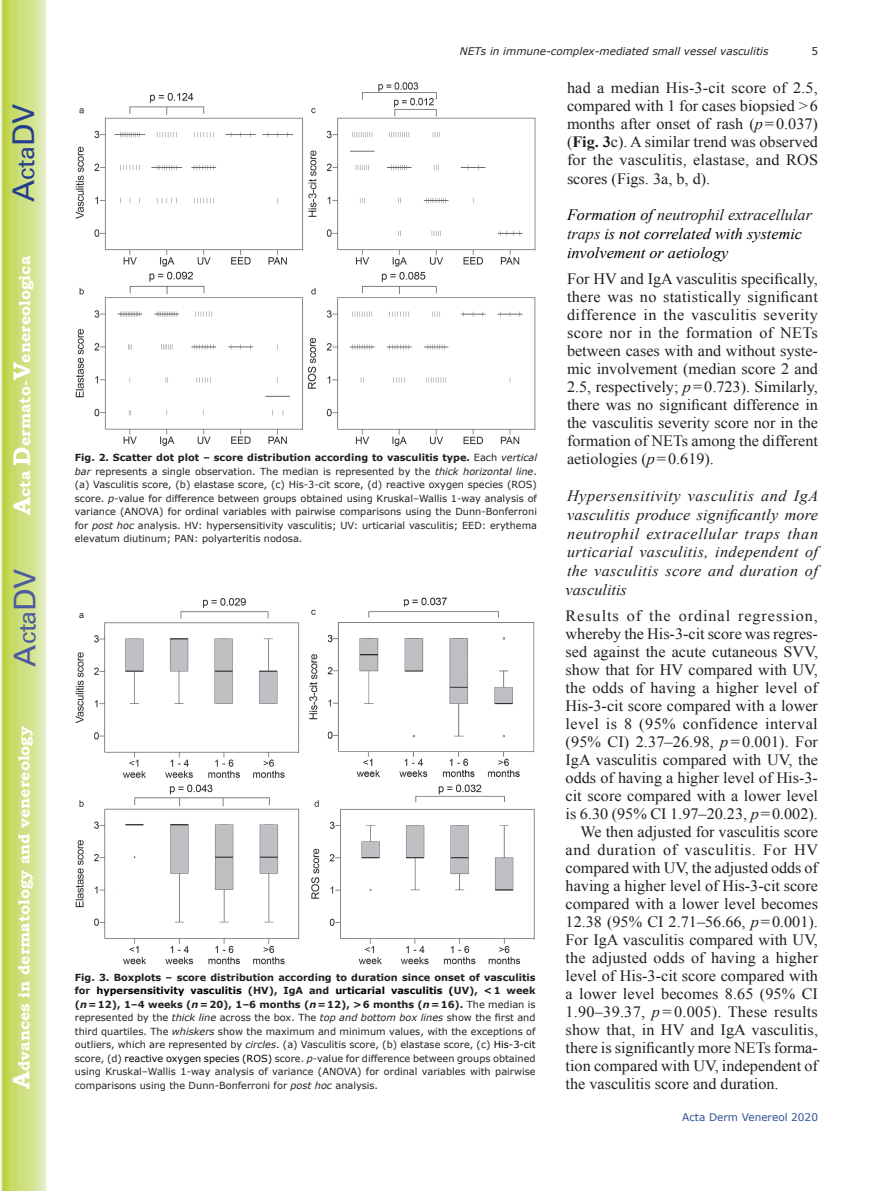
<style>
.page{position:relative;width:893px;height:1191px;background:#fff}
.page>*{position:absolute;margin:0;border:0;box-sizing:border-box;transform-origin:0 0}
.t1{font:30px "Univers";color:#4d5a9e}
.t2{font:30px "Univers";color:#253f8e}
.t3{font:15.75px/18px "Times New Roman";color:#231f20;text-align:justify}
.t4{font:italic 15.75px/18.9px "Times New Roman";letter-spacing:.02em;color:#231f20;text-align:justify}
.t5{font:italic 15.75px/18.9px "Times New Roman";color:#000001}
.t6{font:700 15.75px "Bookman Old Style";color:#fff}
.t7{font:15.75px "Times New Roman";letter-spacing:.055em;color:#231f20}
.t8{font:15.75px "Times New Roman";letter-spacing:.03em;color:#231f20}
.t9{font:15.75px "Times New Roman";letter-spacing:.035em;color:#231f20}
.t10{font:italic 10.5px "Verdana";color:#231f20}
.t11{font:10.5px "Verdana";color:#324f95}
.t12{font:10.5px "Verdana";color:#231f20}
.t13{font:9.75px/13.5px "Verdana";color:#231f20;text-align:justify}
.s1{font-size:24px}
.s2{font-weight:700}
.s3{font-style:italic}
.s4{font-weight:700;color:#000001}
.s5{font-weight:700;font-style:italic}
.s6{color:#000001}
.s7{color:#231f20}
</style>
<div class="page">
<svg style="left:1px;top:0;width:45px;height:1191px;background:#cfe084"></svg>
<img style="left:75px;top:83px;width:461px;height:363px">
<img style="left:75px;top:597px;width:460px;height:368px">
<h1 class="t2" style="left:6px;top:202px;width:100px;rotate:-90deg">A<span class="s1">cta</span>DV</h1>
<p class="t6" style="left:15px;top:515px;width:260px;rotate:-90deg"><span class="s1">A</span>cta <span class="s1">D</span>ermato-<span class="s1">V</span>enereologica</p>
<h1 class="t1" style="left:7px;top:666px;width:100px;rotate:-90deg">A<span class="s1">cta</span>DV</h1>
<p class="t6" style="left:15px;top:1088px;width:364px;rotate:-90deg"><span class="s1">A</span>dvances in dermatology and venereology</p>
<p class="t10" style="left:460px;top:44px;width:310px">NETs in immune-complex-mediated small vessel vasculitis</p>
<p class="t12" style="left:811px;top:44px;width:8px">5</p>
<p class="t13" style="left:75px;top:451px;width:464px"><span class="s2">Fig. 2. Scatter dot plot – score distribution according to vasculitis type.</span> Each <span class="s3">vertical bar</span> represents a single observation. The median is represented by the <span class="s3">thick horizontal line</span>. (a) Vasculitis score, (b) elastase score, (c) His-3-cit score, (d) reactive oxygen species (ROS) score. <span class="s3">p</span>-value for difference between groups obtained using Kruskal–Wallis 1-way analysis of variance (ANOVA) for ordinal variables with pairwise comparisons using the Dunn-Bonferroni for <span class="s3">post hoc</span> analysis. HV: hypersensitivity vasculitis; UV: urticarial vasculitis; EED: erythema elevatum diutinum; PAN: polyarteritis nodosa.</p>
<p class="t13" style="left:75px;top:970px;width:462px"><span class="s2">Fig. 3. Boxplots – score distribution according to duration since onset of vasculitis for</span> <span class="s4">hypersensitivity vasculitis</span> <span class="s2">(HV), IgA and</span> <span class="s4">urticarial vasculitis (</span><span class="s2">UV), &lt;1 week (</span><span class="s5">n</span><span class="s2">=12), 1–4 weeks (</span><span class="s5">n</span><span class="s2">=20), 1–6 months (</span><span class="s5">n</span><span class="s2">=12), &gt;6 months (</span><span class="s5">n</span><span class="s2">=16).</span> The median is represented by the <span class="s3">thick line</span> across the box. The <span class="s3">top and bottom box lines</span> show the first and third quartiles. The <span class="s3">whiskers</span> show the maximum and minimum values, with the exceptions of outliers, which are represented by <span class="s3">circles</span>. (a) Vasculitis score, (b) elastase score, (c) <span class="s6">His-3-cit </span>score, (d) <span class="s6">reactive oxygen species (ROS)</span> score. <span class="s3">p</span>-value for difference between groups obtained using Kruskal–Wallis 1-way analysis of variance (ANOVA) for ordinal variables with pairwise comparisons using the Dunn-Bonferroni for <span class="s3">post hoc</span> analysis.</p>
<p class="t3" style="left:567px;top:79px;width:252px">had a median His-3-cit score of 2.5, compared with 1 for cases biopsied &gt;6 months after onset of rash (<span class="s3">p</span>=0.037) (<span class="s2">Fig. 3</span>c). A similar trend was observed for the vasculitis, elastase, and ROS scores (Figs. 3a, b, d).</p>
<p class="t5" style="left:567px;top:205px;width:246px">Formation of <span class="s7">neutrophil extracellular traps</span> is not correlated with systemic involvement or aetiology</p>
<p class="t3" style="left:567px;top:269px;width:253px">For HV and IgA vasculitis specifically, there was no statistically significant difference in the vasculitis severity score nor in the formation of NETs between cases with and without syste&shy;mic involvement (median score 2 and 2.5, respectively; <span class="s3">p</span>=0.723). Similarly, there was no significant difference in the vasculitis severity score nor in the formation of NETs among the different aetiologies (<span class="s3">p</span>=0.619).</p>
<p class="t4" style="left:566px;top:485px;width:254px">Hypersensitivity vasculitis and IgA vasculitis produce significantly more neutrophil extracellular traps than urticarial vasculitis, independent of the vasculitis score and duration of vasculitis</p>
<p class="t7" style="left:566px;top:605px;width:254px">Results of the ordinal regression,</p>
<p class="t3" style="left:566px;top:624px;width:254px">whereby the His-3-cit score was regres-</p>
<p class="t3" style="left:566px;top:642px;width:254px">sed against the acute cutaneous SVV,</p>
<p class="t3" style="left:566px;top:660px;width:254px">show that for HV compared with UV,</p>
<p class="t3" style="left:566px;top:678px;width:254px">the odds of having a higher level of</p>
<p class="t3" style="left:566px;top:696px;width:254px">His-3-cit score compared with a lower</p>
<p class="t8" style="left:566px;top:713px;width:254px">level is 8 (95% confidence interval</p>
<p class="t3" style="left:566px;top:732px;width:254px">(95% CI) 2.37–26.98, <span class="s3">p</span>=0.001). For</p>
<p class="t3" style="left:566px;top:750px;width:254px">IgA vasculitis compared with UV, the</p>
<p class="t3" style="left:566px;top:768px;width:254px">odds of having a higher level of His-3-</p>
<p class="t3" style="left:566px;top:786px;width:254px">cit score compared with a lower level</p>
<p class="t3" style="left:566px;top:804px;width:254px">is 6.30 (95% CI 1.97–20.23, <span class="s3">p</span>=0.002).</p>
<p class="t3" style="left:581px;top:822px;width:239px">We then adjusted for vasculitis score</p>
<p class="t9" style="left:566px;top:839px;width:254px">and duration of vasculitis. For HV</p>
<p class="t3" style="left:566px;top:858px;width:254px">compared with UV, the adjusted odds of</p>
<p class="t3" style="left:566px;top:876px;width:254px">having a higher level of His-3-cit score</p>
<p class="t3" style="left:566px;top:894px;width:254px">compared with a lower level becomes</p>
<p class="t3" style="left:566px;top:912px;width:254px">12.38 (95% CI 2.71–56.66, <span class="s3">p</span>=0.001).</p>
<p class="t3" style="left:566px;top:930px;width:254px">For IgA vasculitis compared with UV,</p>
<p class="t3" style="left:566px;top:948px;width:254px">the adjusted odds of having a higher</p>
<p class="t3" style="left:566px;top:966px;width:254px">level of His-3-cit score compared with</p>
<p class="t3" style="left:566px;top:984px;width:254px">a lower level becomes 8.65 (95% CI</p>
<p class="t3" style="left:566px;top:1002px;width:254px">1.90–39.37, <span class="s3">p</span> = 0.005). These results</p>
<p class="t3" style="left:566px;top:1020px;width:254px">show that, in HV and IgA vasculitis,</p>
<p class="t3" style="left:566px;top:1038px;width:254px">there is significantly more NETs forma-</p>
<p class="t3" style="left:566px;top:1056px;width:254px">tion compared with UV, independent of</p>
<p class="t3" style="left:566px;top:1074px;width:215px">the vasculitis score and duration.</p>
<p class="t11" style="left:682px;top:1110px;width:137px">Acta Derm Venereol 2020</p>
</div>
